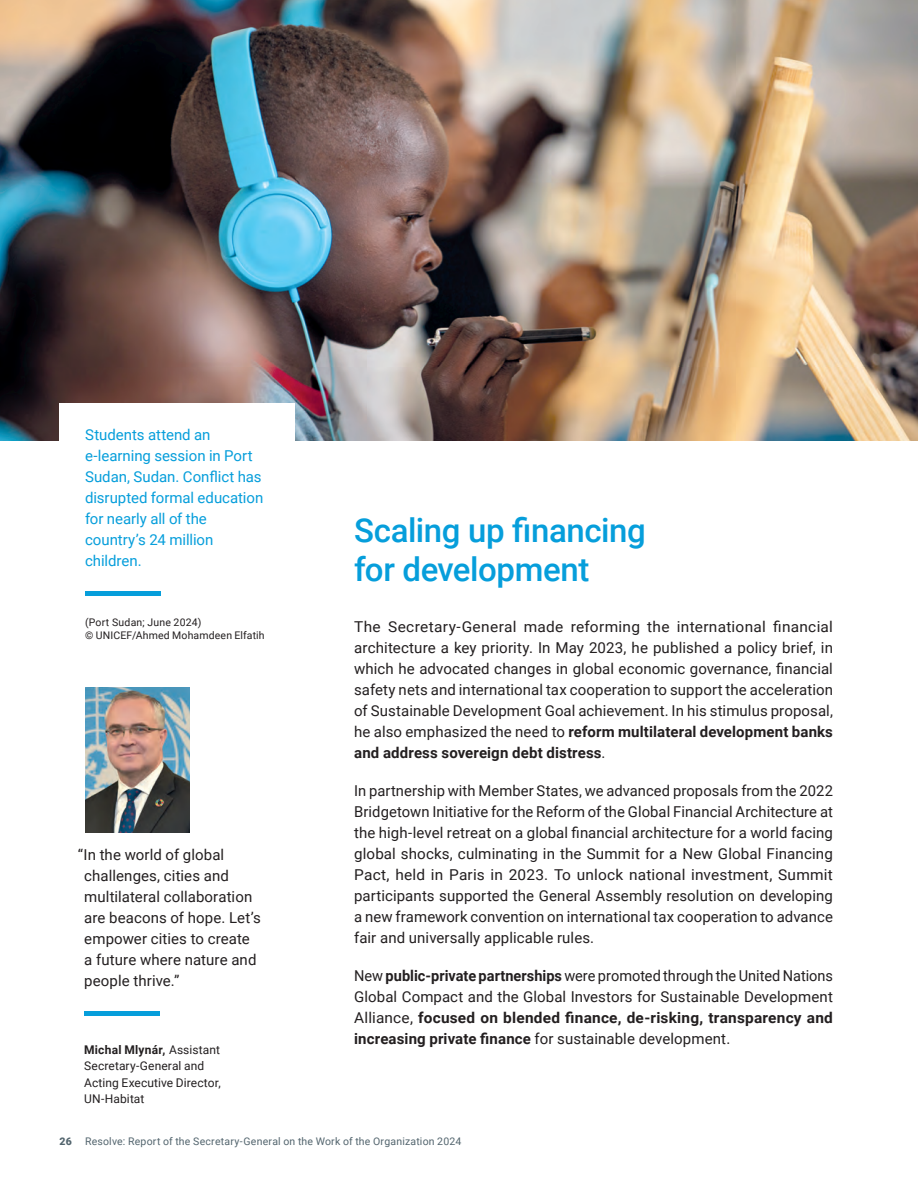
<style>
.page{position:relative;width:918px;height:1188px;background:#fff}
.page>*{position:absolute;margin:0;border:0;box-sizing:border-box;transform-origin:0 0}
.Paragraphe_Sub_title{font:500 33px/39px "Roboto";letter-spacing:-.01em;color:#069edb}
.Body_copy{font:15px/21px "Roboto";letter-spacing:.005em;color:#231f20;text-align:justify}
.Caption_blue_text{font:15px/21px "Roboto";letter-spacing:-.005em;color:#069edb}
.t1{font:12px/16.5px "Roboto";letter-spacing:.005em;color:#231f20}
.t2{font:10.5px "Roboto";letter-spacing:.02em;color:#53656e}
.Caption_copyright_black{font:10.5px/13.5px "Roboto";letter-spacing:.015em;color:#231f20}
.t3{font:900 10.5px "Roboto";color:#53656e}
.s1{font-weight:700}
</style>
<div class="page">
<img style="left:0;top:0;width:918px;height:440px">
<div style="left:60px;top:403px;width:235px;height:262px;background:#fff"></div>
<hr style="left:85px;top:592px;width:76px;height:4px;background:#069edb">
<img style="left:85px;top:688px;width:105px;height:144px">
<div style="left:84px;top:1011px;width:76px;height:5px;background:#069edb"></div>
<p class="Caption_blue_text" style="left:85px;top:423px;width:180px">Students attend an e-learning session in Port<br>Sudan, Sudan. Conflict has disrupted formal education for nearly all of the country’s 24 million children.</p>
<p class="Caption_copyright_black" style="left:85px;top:615px;width:181px">(Port Sudan; June 2024)<br>© UNICEF/Ahmed Mohamdeen Elfatih</p>
<p class="Body_copy" style="left:84px;top:844px;width:178px;text-align:left;text-indent:-6px">“In the world of global challenges, cities and multilateral collaboration are beacons of hope. Let’s empower cities to create a future where nature and people thrive.”</p>
<p class="t1" style="left:84px;top:1041px;width:138px"><span class="s1">Michal Mlynár,</span> Assistant<br>Secretary-General and<br>Acting Executive Director,<br>UN-Habitat</p>
<h3 class="Paragraphe_Sub_title" style="left:354px;top:510px;width:293px">Scaling up financing for development</h3>
<p class="Body_copy" style="left:354px;top:616px;width:480px">The Secretary-General made reforming the international financial architecture a key priority. In May 2023, he published a policy brief, in which he advocated changes in global economic governance, financial safety nets and international tax cooperation to support the acceleration of Sustainable Development Goal achievement. In his stimulus proposal, he also emphasized the need to <span class="s1">reform multilateral development banks and address sovereign debt distress</span>.</p>
<p class="Body_copy" style="left:354px;top:780px;width:480px">In partnership with Member States, we advanced proposals from the 2022<br>Bridgetown Initiative for the Reform of the Global Financial Architecture at the high-level retreat on a global financial architecture for a world facing global shocks, culminating in the Summit for a New Global Financing Pact, held in Paris in 2023. To unlock national investment, Summit participants supported the General Assembly resolution on developing a new framework convention on international tax cooperation to advance fair and universally applicable rules.</p>
<p class="Body_copy" style="left:354px;top:965px;width:480px">New <span class="s1">public-private partnerships</span> were promoted through the United Nations Global Compact and the Global Investors for Sustainable Development Alliance, <span class="s1">focused on blended finance, de-risking, transparency and increasing private finance</span> for sustainable development.</p>
<p class="t3" style="left:60px;top:1134px;width:14px">26</p>
<p class="t2" style="left:85px;top:1134px;width:378px">Resolve: Report of the Secretary-General on the Work of the Organization 2024</p>
</div>
